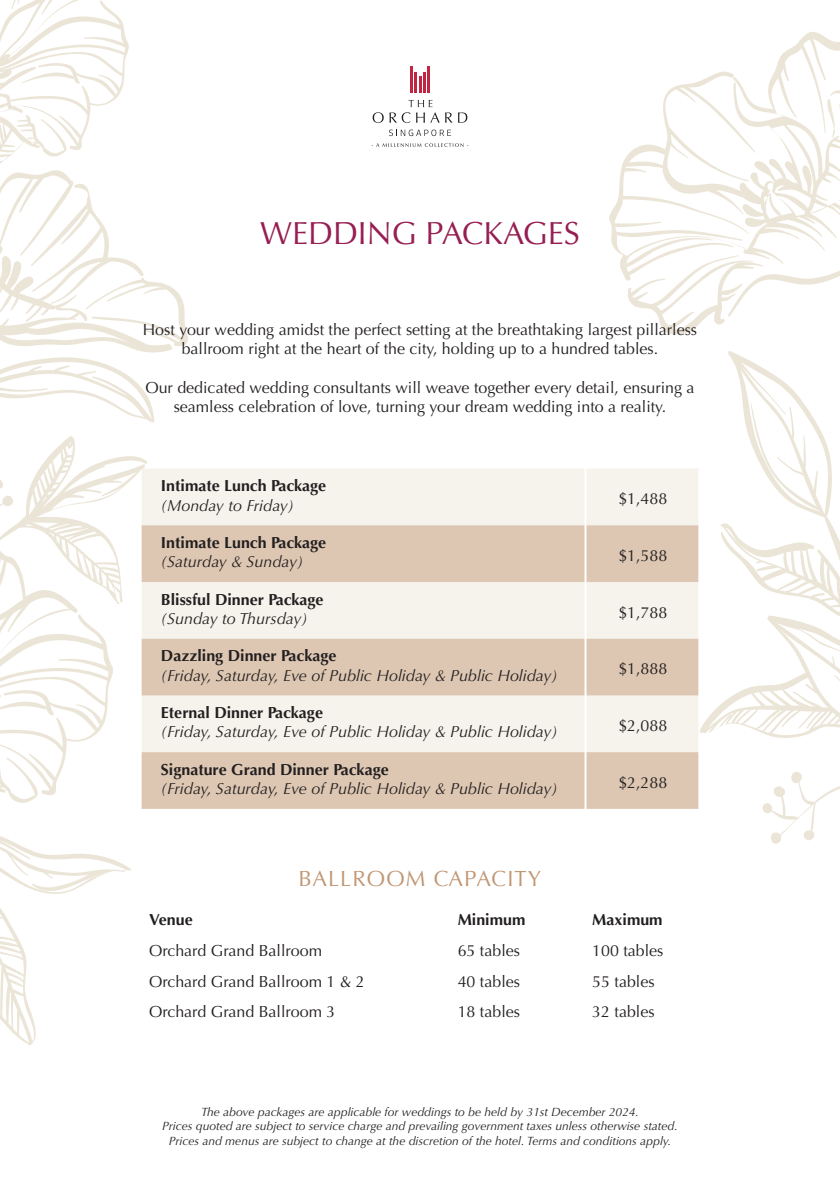
<style>
.page{position:relative;width:840px;height:1191px;background:#fff}
.page>*{position:absolute;margin:0;border:0;box-sizing:border-box;transform-origin:0 0}
.t1{font:32px "Optima";color:#961e52}
.t2{font:22px "Optima";letter-spacing:.05em;color:#c19774}
.t3{font:16px/19.2px "Optima";color:#231f20;text-align:center}
.t4{font:italic 16px "Optima";color:#231f20}
.t5{font:700 16px "Optima";color:#231f20}
.t6{font:italic 12px/14.4px "Optima";color:#231f20;text-align:center}
</style>
<div class="page">
<hr style="left:414px;top:72px;width:2px;height:21px;background:#c22541">
<hr style="left:423px;top:72px;width:2px;height:21px;background:#c22541">
<hr style="left:427px;top:66px;width:2px;height:27px;background:#c22541">
<hr style="left:410px;top:66px;width:2px;height:27px;background:#c22541">
<hr style="left:418px;top:76px;width:3px;height:17px;background:#c22541">
<svg style="left:389px;top:130px;width:62px;height:6px"></svg>
<svg style="left:371px;top:143px;width:97px;height:4px"></svg>
<svg style="left:372px;top:112px;width:11px;height:11px"></svg>
<svg style="left:389px;top:100px;width:50px;height:23px"></svg>
<svg style="left:445px;top:112px;width:7px;height:11px"></svg>
<svg style="left:458px;top:112px;width:9px;height:11px"></svg>
<svg style="left:609px;top:32px;width:230px;height:811px"></svg>
<svg style="left:0;top:0;width:129px;height:149px"></svg>
<svg style="left:0;top:149px;width:188px;height:896px"></svg>
<div style="left:141px;top:468px;width:557px;height:57px;background:#f6f2ec"></div>
<svg style="left:141px;top:525px;width:557px;height:284px;background:#e7d8c9"></svg>
<svg style="left:141px;top:902px;width:47px;height:123px"></svg>
<hr style="left:584px;top:460px;width:2px;height:356px;background:#fff">
<p class="t1" style="left:260px;top:215px;width:321px">WEDDING PACKAGES</p>
<p class="t3" style="left:143px;top:320px;width:555px">Host your wedding amidst the perfect setting at the breathtaking largest pillarless ballroom right at the heart of the city, holding up to a hundred tables.</p>
<p class="t3" style="left:145px;top:378px;width:550px">Our dedicated wedding consultants will weave together every detail, ensuring a seamless celebration of love, turning your dream wedding into a reality.</p>
<p class="t5" style="left:161px;top:476px;width:167px">Intimate Lunch Package</p>
<p class="t4" style="left:161px;top:496px;width:134px">(Monday to Friday)</p>
<p class="t3" style="left:618px;top:489px;width:50px">$1,488</p>
<p class="t5" style="left:161px;top:533px;width:167px">Intimate Lunch Package</p>
<p class="t4" style="left:161px;top:552px;width:144px">(Saturday &amp; Sunday)</p>
<p class="t3" style="left:618px;top:546px;width:50px">$1,588</p>
<p class="t5" style="left:161px;top:590px;width:164px">Blissful Dinner Package</p>
<p class="t4" style="left:161px;top:609px;width:148px">(Sunday to Thursday)</p>
<p class="t3" style="left:618px;top:603px;width:50px">$1,788</p>
<p class="t5" style="left:161px;top:647px;width:177px">Dazzling Dinner Package</p>
<p class="t4" style="left:161px;top:666px;width:398px">(Friday, Saturday, Eve of Public Holiday &amp; Public Holiday)</p>
<p class="t3" style="left:618px;top:659px;width:50px">$1,888</p>
<p class="t5" style="left:161px;top:703px;width:163px">Eternal Dinner Package</p>
<p class="t4" style="left:161px;top:722px;width:398px">(Friday, Saturday, Eve of Public Holiday &amp; Public Holiday)</p>
<p class="t3" style="left:618px;top:716px;width:50px">$2,088</p>
<p class="t5" style="left:161px;top:760px;width:229px">Signature Grand Dinner Package</p>
<p class="t4" style="left:161px;top:779px;width:398px">(Friday, Saturday, Eve of Public Holiday &amp; Public Holiday)</p>
<p class="t3" style="left:618px;top:773px;width:50px">$2,288</p>
<p class="t2" style="left:298px;top:866px;width:244px">BALLROOM CAPACITY</p>
<p class="t5" style="left:149px;top:910px;width:45px">Venue</p>
<p class="t5" style="left:457px;top:910px;width:69px">Minimum</p>
<p class="t5" style="left:592px;top:910px;width:72px">Maximum</p>
<p class="t3" style="left:149px;top:941px;width:174px">Orchard Grand Ballroom</p>
<p class="t3" style="left:457px;top:941px;width:64px">65 tables</p>
<p class="t3" style="left:592px;top:941px;width:73px">100 tables</p>
<p class="t3" style="left:149px;top:972px;width:217px">Orchard Grand Ballroom 1 &amp; 2</p>
<p class="t3" style="left:457px;top:972px;width:64px">40 tables</p>
<p class="t3" style="left:592px;top:972px;width:64px">55 tables</p>
<p class="t3" style="left:149px;top:1002px;width:188px">Orchard Grand Ballroom 3</p>
<p class="t3" style="left:457px;top:1002px;width:64px">18 tables</p>
<p class="t3" style="left:592px;top:1002px;width:64px">32 tables</p>
<p class="t6" style="left:162px;top:1104px;width:516px">The above packages are applicable for weddings to be held by 31st December 2024.<br>Prices quoted are subject to service charge and prevailing government taxes unless otherwise stated.<br>Prices and menus are subject to change at the discretion of the hotel. Terms and conditions apply.</p>
</div>
